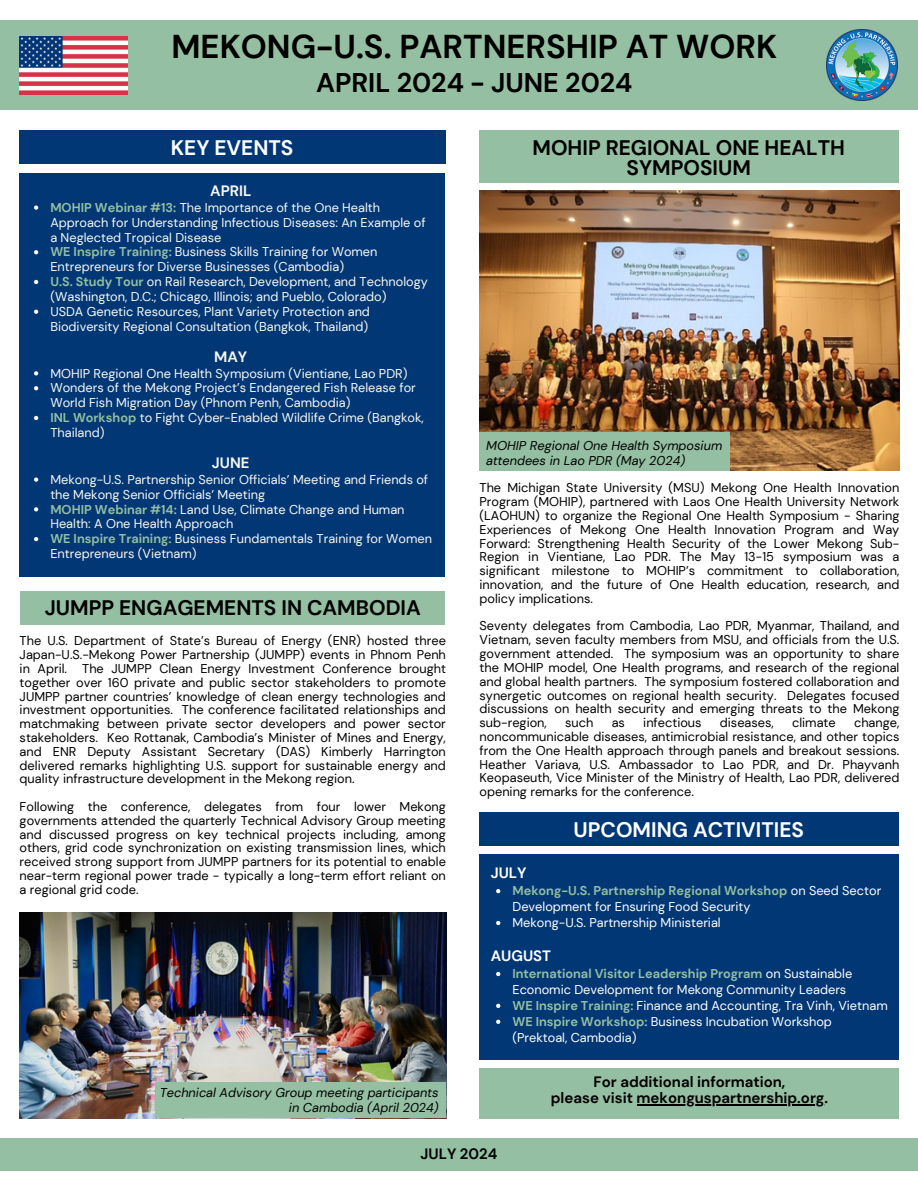
<style>
.page{position:relative;width:918px;height:1188px;background:#fff}
.page>*{position:absolute;margin:0;border:0;box-sizing:border-box;transform-origin:0 0}
.t1{font:700 33px "DM Sans";color:#000}
.t2{font:700 27px "DM Sans";color:#000}
.t3{font:700 21px/20.2px "DM Sans";color:#000;text-align:center}
.t4{font:700 21px "DM Sans";color:#fff}
.t5{font:700 15px/16.8px "DM Sans";color:#000;text-align:center}
.t6{font:700 15px "DM Sans";color:#f8f8f3}
.t7{font:700 15px "DM Sans";color:#fff}
.t8{font:12.75px/13.8px "DM Sans";color:#000;text-align:justify}
.t9{font:12.75px/14.9px "DM Sans";color:#f8f8f3}
.t10{font:12.75px/15.9px "DM Sans";color:#fff}
.t11{font:italic 12.75px/14.9px "DM Sans";color:#000}
.s1{font-weight:700;color:#94bfa2}
</style>
<div class="page">
<div style="left:0;top:20px;width:918px;height:90px;background:#94bfa2"></div>
<img style="left:826px;top:29px;width:71px;height:71px">
<img style="left:20px;top:37px;width:108px;height:57px">
<div style="left:20px;top:131px;width:426px;height:33px;background:#023776"></div>
<div style="left:20px;top:173px;width:425px;height:404px;background:#023776"></div>
<div style="left:0;top:1139px;width:918px;height:32px;background:#94bfa2"></div>
<div style="left:480px;top:854px;width:419px;height:206px;background:#023776"></div>
<img style="left:480px;top:191px;width:419px;height:280px">
<div style="left:480px;top:433px;width:250px;height:38px;background:#94bfa2"></div>
<img style="left:20px;top:913px;width:426px;height:205px">
<div style="left:155px;top:1083px;width:291px;height:35px;background:#94bfa2"></div>
<div style="left:480px;top:1068px;width:419px;height:50px;background:#94bfa2"></div>
<hr style="left:637px;top:1105px;width:187px;height:1px;background:#000">
<div style="left:480px;top:131px;width:419px;height:52px;background:#94bfa2"></div>
<div style="left:20px;top:592px;width:425px;height:33px;background:#94bfa2"></div>
<svg style="left:34px;top:205px;width:4px;height:5px"></svg>
<svg style="left:34px;top:250px;width:4px;height:4px"></svg>
<svg style="left:34px;top:280px;width:4px;height:4px"></svg>
<svg style="left:34px;top:310px;width:4px;height:4px"></svg>
<svg style="left:34px;top:371px;width:4px;height:4px"></svg>
<svg style="left:34px;top:386px;width:4px;height:4px"></svg>
<svg style="left:34px;top:416px;width:4px;height:4px"></svg>
<svg style="left:34px;top:477px;width:4px;height:5px"></svg>
<svg style="left:34px;top:507px;width:4px;height:4px"></svg>
<svg style="left:34px;top:537px;width:4px;height:4px"></svg>
<svg style="left:496px;top:889px;width:4px;height:4px"></svg>
<svg style="left:496px;top:921px;width:4px;height:4px"></svg>
<svg style="left:496px;top:972px;width:4px;height:4px"></svg>
<svg style="left:496px;top:1004px;width:4px;height:4px"></svg>
<svg style="left:496px;top:1020px;width:4px;height:4px"></svg>
<div style="left:480px;top:812px;width:419px;height:34px;background:#023776"></div>
<h3 class="t1" style="left:172px;top:26px;width:607px">MEKONG-U.S. PARTNERSHIP AT WORK</h3>
<h3 class="t2" style="left:316px;top:65px;width:318px">APRIL 2024 - JUNE 2024</h3>
<p class="t4" style="left:171px;top:134px;width:124px">KEY EVENTS</p>
<p class="t6" style="left:210px;top:181px;width:43px">APRIL</p>
<h2 class="t9" style="left:50px;top:200px;width:377px"><span class="s1">MOHIP Webinar #13:</span> The Importance of the One Health<br>Approach for Understanding Infectious Diseases: An Example of a Neglected Tropical Disease</h2>
<p class="t9" style="left:50px;top:245px;width:329px"><span class="s1">WE Inspire Training:</span> Business Skills Training for Women<br>Entrepreneurs for Diverse Businesses (Cambodia)</p>
<p class="t9" style="left:50px;top:274px;width:379px"><span class="s1">U.S. Study Tour</span> on Rail Research, Development, and Technology (Washington, D.C.; Chicago, Illinois; and Pueblo, Colorado)</p>
<p class="t9" style="left:50px;top:304px;width:321px">USDA Genetic Resources, Plant Variety Protection and<br>Biodiversity Regional Consultation (Bangkok, Thailand)</p>
<p class="t6" style="left:214px;top:347px;width:35px">MAY</p>
<p class="t9" style="left:50px;top:366px;width:359px">MOHIP Regional One Health Symposium (Vientiane, Lao PDR)</p>
<h2 class="t9" style="left:50px;top:381px;width:367px">Wonders of the Mekong Project’s Endangered Fish Release for<br>World Fish Migration Day (Phnom Penh, Cambodia)</h2>
<p class="t9" style="left:50px;top:410px;width:375px"><span class="s1">INL Workshop</span> to Fight Cyber-Enabled Wildlife Crime (Bangkok,<br>Thailand)</p>
<p class="t6" style="left:212px;top:453px;width:39px">JUNE</p>
<p class="t9" style="left:50px;top:472px;width:379px">Mekong-U.S. Partnership Senior Officials’ Meeting and Friends of the Mekong Senior Officials’ Meeting</p>
<p class="t9" style="left:50px;top:502px;width:356px"><span class="s1">MOHIP Webinar #14:</span> Land Use, Climate Change and Human<br>Health: A One Health Approach</p>
<h2 class="t9" style="left:50px;top:532px;width:383px"><span class="s1">WE Inspire Training:</span> Business Fundamentals Training for Women<br>Entrepreneurs (Vietnam)</h2>
<p class="t3" style="left:45px;top:598px;width:378px">JUMPP ENGAGEMENTS IN CAMBODIA</p>
<h3 class="t8" style="left:20px;top:634px;width:428px">The U.S. Department of State’s Bureau of Energy (ENR) hosted three Japan-U.S.-Mekong Power Partnership (JUMPP) events in Phnom Penh in April. The JUMPP Clean Energy Investment Conference brought together over 160 private and public sector stakeholders to promote JUMPP partner countries’ knowledge of clean energy technologies and investment opportunities. The conference facilitated relationships and matchmaking between private sector developers and power sector stakeholders. Keo Rottanak, Cambodia’s Minister of Mines and Energy, and ENR Deputy Assistant Secretary (DAS) Kimberly Harrington delivered remarks highlighting U.S. support for sustainable energy and quality infrastructure development in the Mekong region.</h3>
<p class="t8" style="left:20px;top:800px;width:428px">Following the conference, delegates from four lower Mekong governments attended the quarterly Technical Advisory Group meeting and discussed progress on key technical projects including, among others, grid code synchronization on existing transmission lines, which received strong support from JUMPP partners for its potential to enable near-term regional power trade - typically a long-term effort reliant on a regional grid code.</p>
<h4 class="t11" style="left:160px;top:1086px;width:280px">Technical Advisory Group meeting participants</h4>
<h3 class="t11" style="left:289px;top:1100px;width:151px">in Cambodia (April 2024)</h3>
<p class="t3" style="left:533px;top:137px;width:314px">MOHIP REGIONAL ONE HEALTH<br>SYMPOSIUM</p>
<h3 class="t11" style="left:486px;top:438px;width:238px">MOHIP Regional One Health Symposium attendees in Lao PDR (May 2024)</h3>
<p class="t8" style="left:480px;top:481px;width:421px">The Michigan State University (MSU) Mekong One Health Innovation Program (MOHIP), partnered with Laos One Health University Network (LAOHUN) to organize the Regional One Health Symposium - Sharing Experiences of Mekong One Health Innovation Program and Way Forward: Strengthening Health Security of the Lower Mekong Sub-Region in Vientiane, Lao PDR. The May 13-15 symposium was a significant milestone to MOHIP’s commitment to collaboration, innovation, and the future of One Health education, research, and policy implications.</p>
<p class="t8" style="left:480px;top:619px;width:421px">Seventy delegates from Cambodia, Lao PDR, Myanmar, Thailand, and Vietnam, seven faculty members from MSU, and officials from the U.S. government attended. The symposium was an opportunity to share the MOHIP model, One Health programs, and research of the regional and global health partners. The symposium fostered collaboration and synergetic outcomes on regional health security. Delegates focused discussions on health security and emerging threats to the Mekong sub-region,</p>
<p class="t8" style="left:480px;top:716px;width:421px;text-indent:375px">change, noncommunicable diseases, antimicrobial resistance, and other topics from the One Health approach through panels and breakout sessions.<br>Heather Variava, U.S. Ambassador to Lao PDR, and Dr. Phayvanh Keopaseuth, Vice Minister of the Ministry of Health, Lao PDR, delivered opening remarks for the conference.</p>
<p class="t8" style="left:565px;top:716px;width:30px">such</p>
<p class="t8" style="left:612px;top:716px;width:15px">as</p>
<p class="t8" style="left:643px;top:716px;width:60px">infectious</p>
<p class="t8" style="left:720px;top:716px;width:55px">diseases,</p>
<p class="t8" style="left:792px;top:716px;width:45px">climate</p>
<h3 class="t4" style="left:574px;top:816px;width:232px">UPCOMING ACTIVITIES</h3>
<h3 class="t7" style="left:491px;top:863px;width:37px">JULY</h3>
<p class="t10" style="left:512px;top:883px;width:370px"><span class="s1">Mekong-U.S. Partnership Regional Workshop</span> on Seed Sector<br>Development for Ensuring Food Security</p>
<p class="t10" style="left:512px;top:915px;width:210px">Mekong-U.S. Partnership Ministerial</p>
<h3 class="t7" style="left:491px;top:946px;width:62px">AUGUST</h3>
<p class="t10" style="left:512px;top:966px;width:341px"><span class="s1">International Visitor Leadership Program</span> on Sustainable<br>Economic Development for Mekong Community Leaders</p>
<p class="t10" style="left:512px;top:998px;width:377px"><span class="s1">WE Inspire Training:</span> Finance and Accounting, Tra Vinh, Vietnam</p>
<p class="t10" style="left:512px;top:1014px;width:321px"><span class="s1">WE Inspire Workshop:</span> Business Incubation Workshop (Prektoal, Cambodia)</p>
<p class="t5" style="left:551px;top:1073px;width:279px">For additional information,<br>please visit mekonguspartnership.org.</p>
<p class="t5" style="left:421px;top:1146px;width:78px">JULY 2024</p>
</div>
